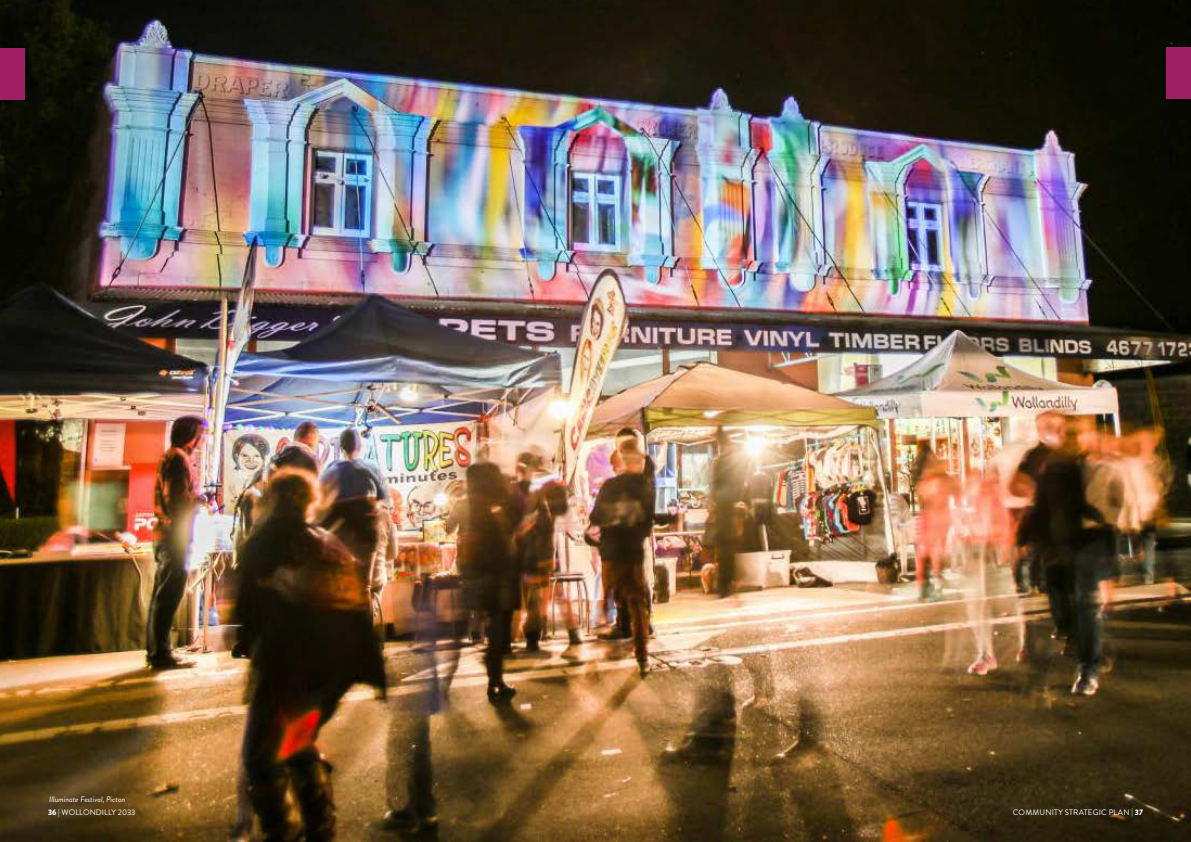
<style>
.page{position:relative;width:1191px;height:842px;background:#fff}
.page>*{position:absolute;margin:0;border:0;box-sizing:border-box;transform-origin:0 0}
.t1{font:8px "Brandon Grotesque";letter-spacing:.02em;color:#fff}
.t2{font:italic 8px "Brandon Grotesque";color:#fff}
.t3{font:8px "Brandon Grotesque";color:#fff}
.s1{font-weight:900}
</style>
<div class="page">
<img style="left:0;top:0;width:1191px;height:842px">
<div style="left:0;top:49px;width:25px;height:51px;background:#9e1f63"></div>
<div style="left:1166px;top:47px;width:25px;height:51px;background:#9e1f63"></div>
<p class="t2" style="left:49px;top:793px;width:78px">Illuminate Festival, Picton</p>
<p class="t3" style="left:48px;top:807px;width:89px"><span class="s1">36</span> | WOLLONDILLY 2033</p>
<p class="t1" style="left:1012px;top:807px;width:132px">COMMUNITY STRATEGIC PLAN | <span class="s1">37</span></p>
</div>
